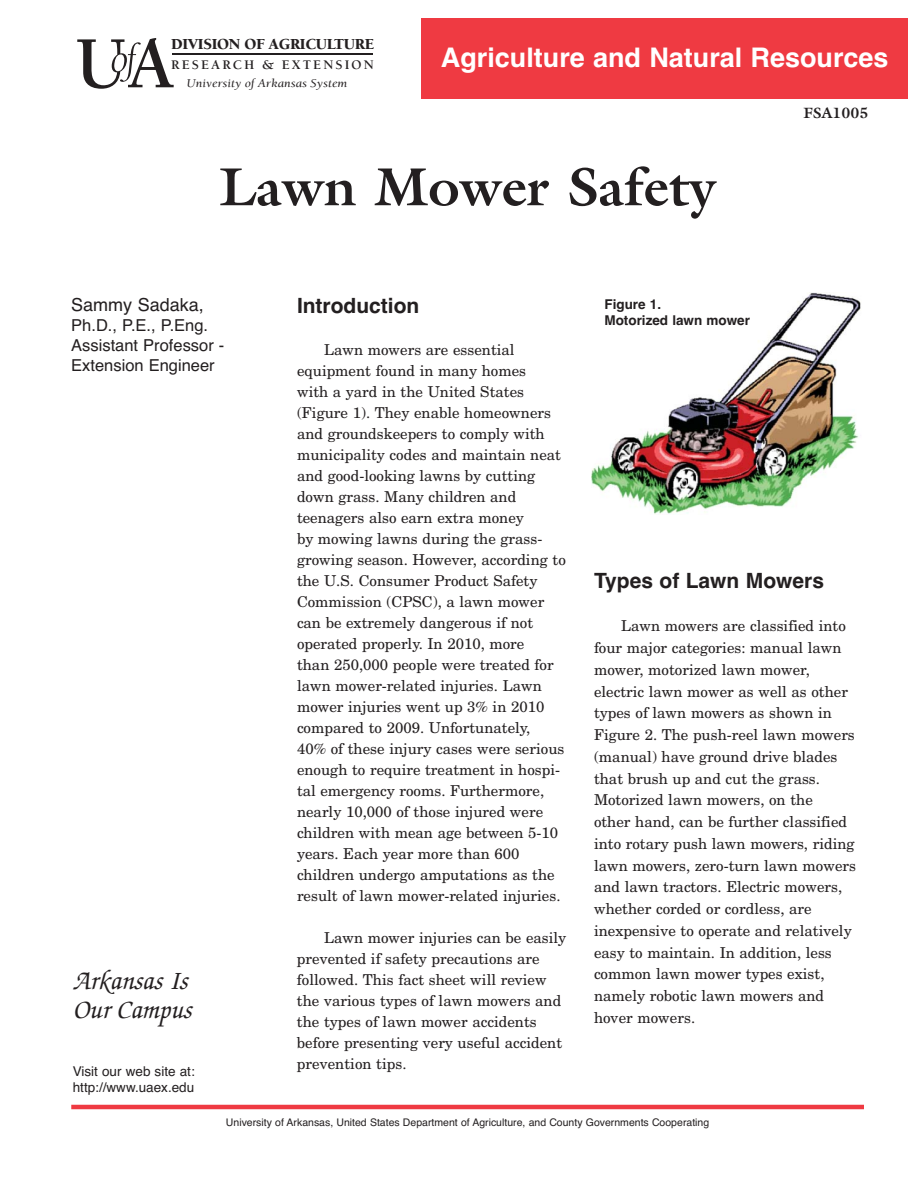
<style>
.page{position:relative;width:918px;height:1188px;background:#fff}
.page>*{position:absolute;margin:0;border:0;box-sizing:border-box;transform-origin:0 0}
.t1{font:700 54px "Galliard";color:#231f20}
.t2{font:700 27px "Helvetica";color:#fff}
.t3{font:italic 500 27px/28.5px "Zapf Chancery";color:#231f20}
.t4{font:700 21px "Helvetica";color:#231f20}
.t5{font:18px "Helvetica";color:#231f20}
.t6{font:16.5px/19.8px "Helvetica";color:#231f20}
.t7{font:900 15.75px "Berkeley";letter-spacing:-.02em;color:#231f20}
.t8{font:15px/21px "New Century Schlbk";color:#231f20}
.t9{font:700 15px "Galliard";color:#231f20}
.t10{font:13.5px/16.2px "Helvetica";color:#231f20}
.t11{font:700 13.5px/16.2px "Helvetica";color:#231f20}
.t12{font:700 13.5px "Berkeley";letter-spacing:.155em;color:#231f20}
.t13{font:italic 12.15px "Berkeley";color:#231f20;scale:1.09 1}
.t14{font:10.5px "Helvetica";color:#231f20}
</style>
<div class="page">
<hr style="left:71px;top:1105px;width:793px;height:4px;background:#ef3a42">
<hr style="left:172px;top:54px;width:201px;height:1px;background:#231f20">
<img style="left:591px;top:292px;width:270px;height:223px">
<div style="left:422px;top:18px;width:486px;height:81px;background:#ef3a42"></div>
<svg style="left:77px;top:38px;width:97px;height:51px"></svg>
<h5 class="t7" style="left:171px;top:37px;width:205px">DIVISION OF AGRICULTURE</h5>
<h6 class="t12" style="left:171px;top:60px;width:204px">RESEARCH &amp; EXTENSION</h6>
<p class="t13" style="left:187px;top:78px;width:149px">University of Arkansas System</p>
<p class="t2" style="left:441px;top:47px;width:449px">Agriculture and Natural Resources</p>
<h5 class="t9" style="left:803px;top:107px;width:67px">FSA1005</h5>
<h1 class="t1" style="left:219px;top:166px;width:498px">Lawn Mower Safety</h1>
<p class="t5" style="left:71px;top:298px;width:134px">Sammy Sadaka,</p>
<p class="t6" style="left:71px;top:317px;width:154px">Ph.D., P.E., P.Eng.<br>Assistant Professor -<br>Extension Engineer</p>
<h2 class="t3" style="left:73px;top:970px;width:120px">Arkansas Is<br>Our Campus</h2>
<p class="t10" style="left:73px;top:1064px;width:124px">Visit our web site at: http://www.uaex.edu</p>
<h3 class="t4" style="left:297px;top:298px;width:124px">Introduction</h3>
<p class="t8" style="left:297px;top:340px;width:270px;text-indent:27px">Lawn mowers are essential equipment found in many homes<br>with a yard in the United States (Figure 1). They enable homeowners and groundskeepers to comply with municipality codes and maintain neat and good-looking lawns by cutting down grass. Many children and teenagers also earn extra money<br>by mowing lawns during the grass&shy;growing season. However, according to the U.S. Consumer Product Safety Commission (CPSC), a lawn mower can be extremely dangerous if not operated properly. In 2010, more<br>than 250,000 people were treated for lawn mower-related injuries. Lawn mower injuries went up 3% in 2010 compared to 2009. Unfortunately,<br>40% of these injury cases were serious enough to require treatment in hospi&shy;tal emergency rooms. Furthermore, nearly 10,000 of those injured were children with mean age between 5-10 years. Each year more than 600 children undergo amputations as the result of lawn mower-related injuries.</p>
<p class="t8" style="left:297px;top:928px;width:271px;text-indent:27px">Lawn mower injuries can be easily prevented if safety precautions are followed. This fact sheet will review<br>the various types of lawn mowers and the types of lawn mower accidents before presenting very useful accident prevention tips.</p>
<p class="t11" style="left:604px;top:297px;width:147px">Figure 1.<br>Motorized lawn mower</p>
<h3 class="t4" style="left:594px;top:573px;width:232px">Types of Lawn Mowers</h3>
<p class="t8" style="left:594px;top:616px;width:264px;line-height:21.8px;text-indent:27px">Lawn mowers are classified into four major categories: manual lawn mower, motorized lawn mower, electric lawn mower as well as other types of lawn mowers as shown in<br>Figure 2. The push-reel lawn mowers (manual) have ground drive blades that brush up and cut the grass.<br>Motorized lawn mowers, on the<br>other hand, can be further classified into rotary push lawn mowers, riding lawn mowers, zero-turn lawn mowers and lawn tractors. Electric mowers, whether corded or cordless, are inexpensive to operate and relatively easy to maintain. In addition, less common lawn mower types exist, namely robotic lawn mowers and hover mowers.</p>
<p class="t14" style="left:226px;top:1118px;width:485px">University of Arkansas, United States Department of Agriculture, and County Governments Cooperating</p>
</div>
